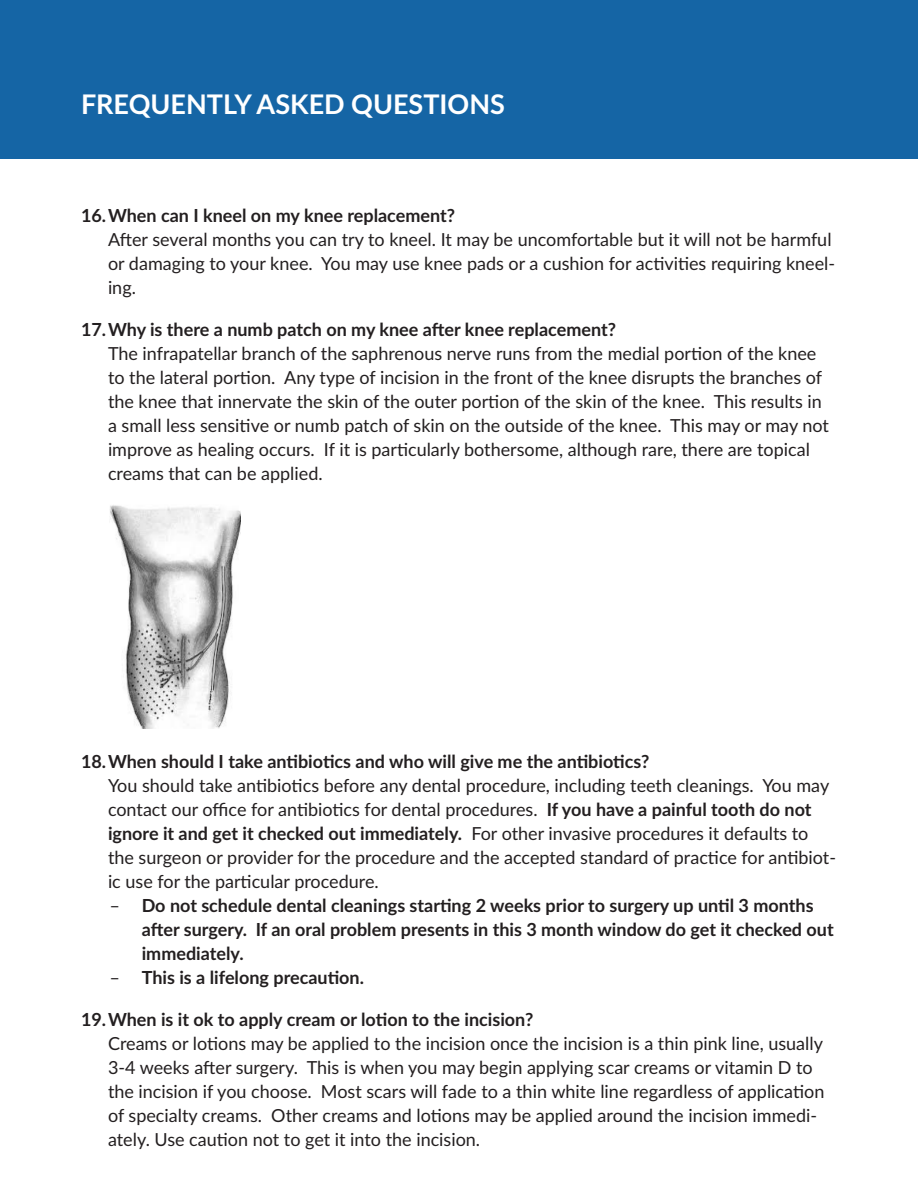
<style>
.page{position:relative;width:918px;height:1188px;background:#fff}
.page>*{position:absolute;margin:0;border:0;box-sizing:border-box;transform-origin:0 0}
.t1{font:700 27px "Lato";color:#fff}
.t2{font:18px/24px "Lato";color:#231f20}
.t3{font:700 18px/24px "Lato";color:#231f20}
.s1{font-weight:700}
.s2{font-weight:400}
</style>
<div class="page">
<div style="left:0;top:0;width:918px;height:159px;background:#1565a5"></div>
<img style="left:110px;top:505px;width:131px;height:224px">
<p class="t1" style="left:81px;top:85px;width:426px">FREQUENTLY ASKED QUESTIONS</p>
<p class="t2" style="left:108px;top:203px;width:729px;text-indent:-27px"><span class="s1">16.When can I kneel on my knee replacement?<br></span>After several months you can try to kneel. It may be uncomfortable but it will not be harmful or damaging to your knee. You may use knee pads or a cushion for activities requiring kneel&shy;ing.</p>
<p class="t2" style="left:108px;top:317px;width:723px;text-indent:-27px"><span class="s1">17.Why is there a numb patch on my knee after knee replacement?<br></span>The infrapatellar branch of the saphrenous nerve runs from the medial portion of the knee to the lateral portion. Any type of incision in the front of the knee disrupts the branches of the knee that innervate the skin of the outer portion of the skin of the knee. This results in a small less sensitive or numb patch of skin on the outside of the knee. This may or may not improve as healing occurs. If it is particularly bothersome, although rare, there are topical creams that can be applied.</p>
<p class="t2" style="left:108px;top:749px;width:730px;text-indent:-27px"><span class="s1">18.When should I take antibiotics and who will give me the antibiotics?<br></span>You should take antibiotics before any dental procedure, including teeth cleanings. You may contact our office for antibiotics for dental procedures. <span class="s1">If you have a painful tooth do not ignore it and get it checked out immediately.</span> For other invasive procedures it defaults to the surgeon or provider for the procedure and the accepted standard of practice for antibiot&shy;ic use for the particular procedure.</p>
<p class="t3" style="left:142px;top:893px;width:693px;text-indent:-27px"><span class="s2">و</span> Do not schedule dental cleanings starting 2 weeks prior to surgery up until 3 months after surgery. If an oral problem presents in this 3 month window do get it checked out immediately.</p>
<p class="t3" style="left:115px;top:965px;width:251px"><span class="s2">و</span> This is a lifelong precaution.</p>
<p class="t2" style="left:108px;top:1007px;width:718px;text-indent:-27px"><span class="s1">19.When is it ok to apply cream or lotion to the incision?<br></span>Creams or lotions may be applied to the incision once the incision is a thin pink line, usually 3-4 weeks after surgery. This is when you may begin applying scar creams or vitamin D to the incision if you choose. Most scars will fade to a thin white line regardless of application of specialty creams. Other creams and lotions may be applied around the incision immedi&shy;ately. Use caution not to get it into the incision.</p>
</div>
